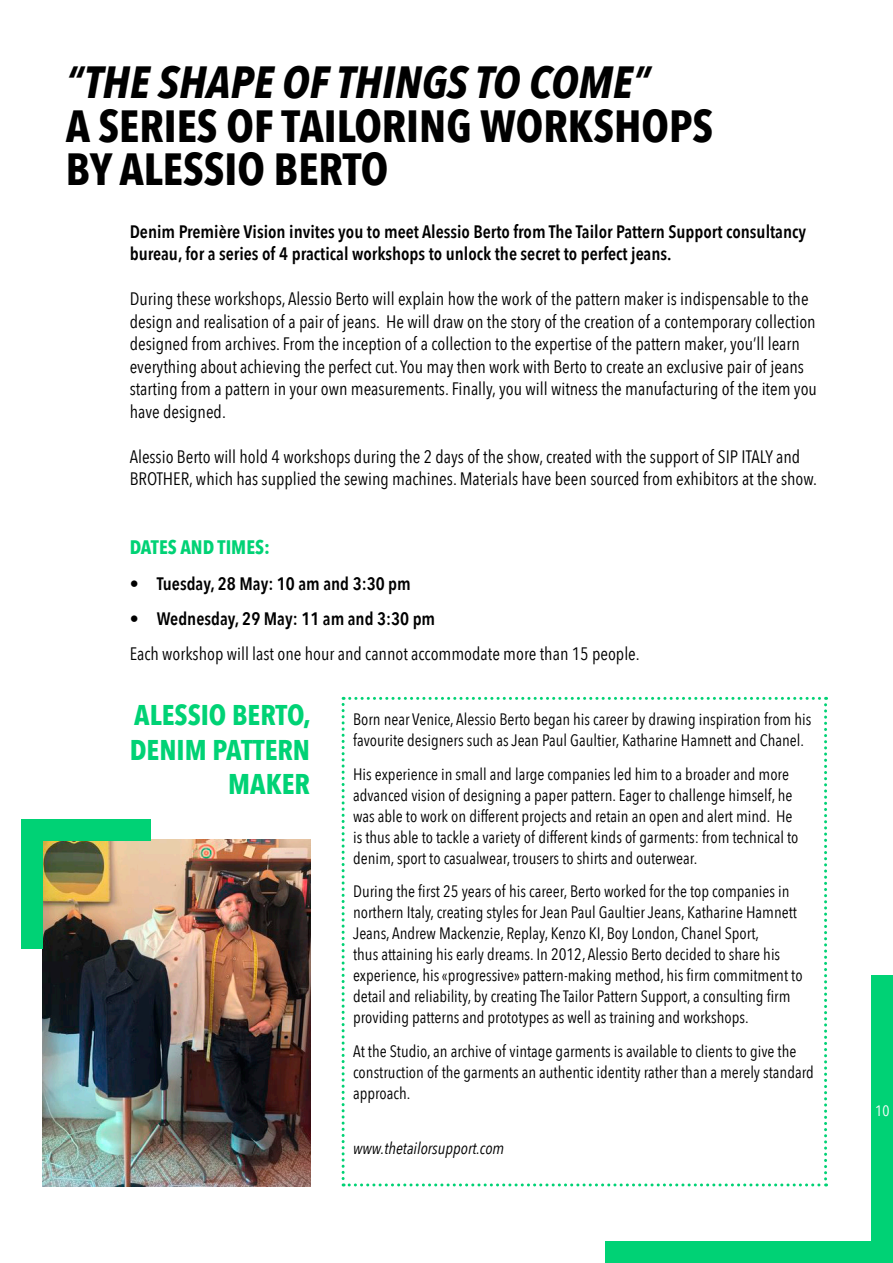
<style>
.page{position:relative;width:893px;height:1263px;background:#fff}
.page>*{position:absolute;margin:0;border:0;box-sizing:border-box;transform-origin:0 0}
.t1{font:700 45px/43.5px "Avenir Next Condensed";color:#000}
.t2{font:700 28.5px/34.2px "Avenir Next Condensed";color:#00d275}
.SOUS-TITRE{font:700 19.5px "Avenir Next Condensed";color:#00d275}
.t3{font:18px/22.5px "Avenir Next Condensed";color:#000}
.t4{font:600 18px/22.5px "Avenir Next Condensed";color:#000}
.t5{font:16.5px/21px "Avenir Next Condensed";color:#000}
.t6{font:italic 16.5px "Avenir Next Condensed";color:#000}
.t7{font:15px "Avenir Next Condensed";color:#fff}
.s1{font-style:italic}
</style>
<div class="page">
<div style="left:872px;top:976px;width:21px;height:287px;background:#00d275"></div>
<div style="left:606px;top:1242px;width:287px;height:21px;background:#00d275"></div>
<svg style="left:342px;top:697px;width:485px;height:489px"></svg>
<img style="left:43px;top:840px;width:267px;height:346px">
<div style="left:21px;top:819px;width:22px;height:130px;background:#00d275"></div>
<div style="left:21px;top:819px;width:130px;height:21px;background:#00d275"></div>
<p class="t1" style="left:66px;top:60px;width:649px"><span class="s1">“THE SHAPE OF THINGS TO COME”<br></span>A SERIES OF TAILORING WORKSHOPS<br>BY ALESSIO BERTO</p>
<p class="t4" style="left:130px;top:220px;width:678px">Denim Première Vision invites you to meet Alessio Berto from The Tailor Pattern Support consultancy bureau, for a series of 4 practical workshops to unlock the secret to perfect jeans.</p>
<p class="t3" style="left:130px;top:287px;width:689px">During these workshops, Alessio Berto will explain how the work of the pattern maker is indispensable to the design and realisation of a pair of jeans. He will draw on the story of the creation of a contemporary collection designed from archives. From the inception of a collection to the expertise of the pattern maker, you’ll learn everything about achieving the perfect cut. You may then work with Berto to create an exclusive pair of jeans starting from a pattern in your own measurements. Finally, you will witness the manufacturing of the item you have designed.</p>
<p class="t3" style="left:130px;top:445px;width:689px">Alessio Berto will hold 4 workshops during the 2 days of the show, created with the support of SIP ITALY and<br>BROTHER, which has supplied the sewing machines. Materials have been sourced from exhibitors at the show.</p>
<p class="SOUS-TITRE" style="left:130px;top:536px;width:142px">DATES AND TIMES:</p>
<p class="t4" style="left:130px;top:572px;width:283px">• Tuesday, 28 May: 10 am and 3:30 pm</p>
<p class="t4" style="left:130px;top:607px;width:307px">• Wednesday, 29 May: 11 am and 3:30 pm</p>
<p class="t3" style="left:130px;top:642px;width:512px">Each workshop will last one hour and cannot accommodate more than 15 people.</p>
<p class="t2" style="left:130px;top:698px;width:183px">ALESSIO BERTO,<br>DENIM PATTERN</p>
<p class="t2" style="left:228px;top:766px;width:83px">MAKER</p>
<p class="t5" style="left:353px;top:708px;width:460px">Born near Venice, Alessio Berto began his career by drawing inspiration from his favourite designers such as Jean Paul Gaultier, Katharine Hamnett and Chanel.</p>
<p class="t5" style="left:353px;top:762px;width:447px">His experience in small and large companies led him to a broader and more advanced vision of designing a paper pattern. Eager to challenge himself, he was able to work on different projects and retain an open and alert mind. He is thus able to tackle a variety of different kinds of garments: from technical to denim, sport to casualwear, trousers to shirts and outerwear.</p>
<p class="t5" style="left:353px;top:880px;width:451px">During the first 25 years of his career, Berto worked for the top companies in northern Italy, creating styles for Jean Paul Gaultier Jeans, Katharine Hamnett Jeans, Andrew Mackenzie, Replay, Kenzo KI, Boy London, Chanel Sport,<br>thus attaining his early dreams. In 2012, Alessio Berto decided to share his experience, his «progressive» pattern-making method, his firm commitment to detail and reliability, by creating The Tailor Pattern Support, a consulting firm providing patterns and prototypes as well as training and workshops.</p>
<p class="t5" style="left:353px;top:1040px;width:462px">At the Studio, an archive of vintage garments is available to clients to give the construction of the garments an authentic identity rather than a merely standard approach.</p>
<p class="t6" style="left:353px;top:1138px;width:153px">www.thetailorsupport.com</p>
<p class="t7" style="left:875px;top:1098px;width:16px">10</p>
</div>
